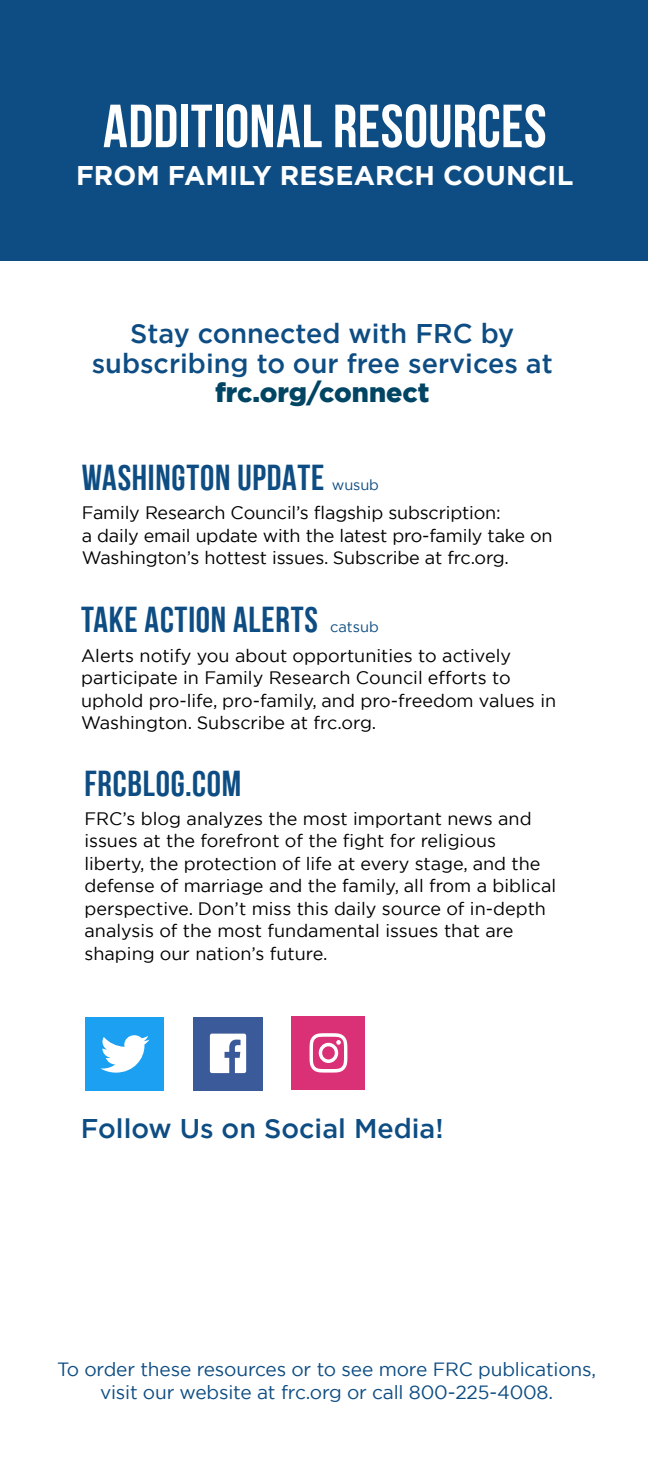
<style>
.page{position:relative;width:648px;height:1458px;background:#fff}
.page>*{position:absolute;margin:0;border:0;box-sizing:border-box;transform-origin:0 0}
.t1{font:60.75px "Bebas Neue";letter-spacing:.005em;color:#fff}
.t2{font:36px "Bebas Neue";letter-spacing:.02em;color:#0e4d83}
.t3{font:500 27px/29.2px "Gotham";color:#0e4d83;text-align:center}
.t4{font:700 27px "Gotham";letter-spacing:.005em;color:#fff}
.t5{font:900 27px "Gotham";color:#004563}
.t6{font:19.12px/22.9px "Gotham";letter-spacing:-.01em;color:#0e4d83;text-align:center}
.t7{font:18px/22.5px "Gotham";color:#000}
.t8{font:14.62px "Gotham";letter-spacing:-.005em;color:#0e4d83}
</style>
<div class="page">
<div style="left:0;top:0;width:648px;height:261px;background:#0e4d83"></div>
<div style="left:193px;top:1017px;width:70px;height:74px;background:#3a5a99"></div>
<svg style="left:210px;top:1034px;width:36px;height:39px"></svg>
<div style="left:292px;top:1017px;width:73px;height:73px;background:#da3176"></div>
<svg style="left:310px;top:1033px;width:37px;height:40px"></svg>
<div style="left:86px;top:1017px;width:78px;height:74px;background:#1ca1f2"></div>
<svg style="left:100px;top:1035px;width:49px;height:38px"></svg>
<h1 class="t1" style="left:103px;top:93px;width:445px">ADDITIONAL RESOURCES</h1>
<h3 class="t4" style="left:76px;top:158px;width:499px">FROM FAMILY RESEARCH COUNCIL</h3>
<h3 class="t3" style="left:92px;top:319px;width:463px">Stay connected with FRC by subscribing to our free services at</h3>
<h3 class="t5" style="left:215px;top:374px;width:216px">frc.org/connect</h3>
<h2 class="t2" style="left:82px;top:458px;width:244px">WASHINGTON UPDATE</h2>
<p class="t8" style="left:332px;top:475px;width:49px">wusub</p>
<p class="t7" style="left:82px;top:501px;width:472px">Family Research Council’s flagship subscription:<br>a daily email update with the latest pro-family take on<br>Washington’s hottest issues. Subscribe at frc.org.</p>
<h2 class="t2" style="left:81px;top:600px;width:238px">TAKE ACTION ALERTS</h2>
<p class="t8" style="left:330px;top:618px;width:50px">catsub</p>
<p class="t7" style="left:81px;top:644px;width:477px">Alerts notify you about opportunities to actively participate in Family Research Council efforts to uphold pro-life, pro-family, and pro-freedom values in Washington. Subscribe at frc.org.</p>
<h2 class="t2" style="left:85px;top:763px;width:158px">FRCBLOG.COM</h2>
<p class="t7" style="left:85px;top:807px;width:473px">FRC’s blog analyzes the most important news and issues at the forefront of the fight for religious liberty, the protection of life at every stage, and the defense of marriage and the family, all from a biblical perspective. Don’t miss this daily source of in-depth analysis of the most fundamental issues that are shaping our nation’s future.</p>
<h3 class="t3" style="left:81px;top:1114px;width:364px">Follow Us on Social Media!</h3>
<p class="t6" style="left:57px;top:1358px;width:541px">To order these resources or to see more FRC publications, visit our website at frc.org or call 800-225-4008.</p>
</div>
